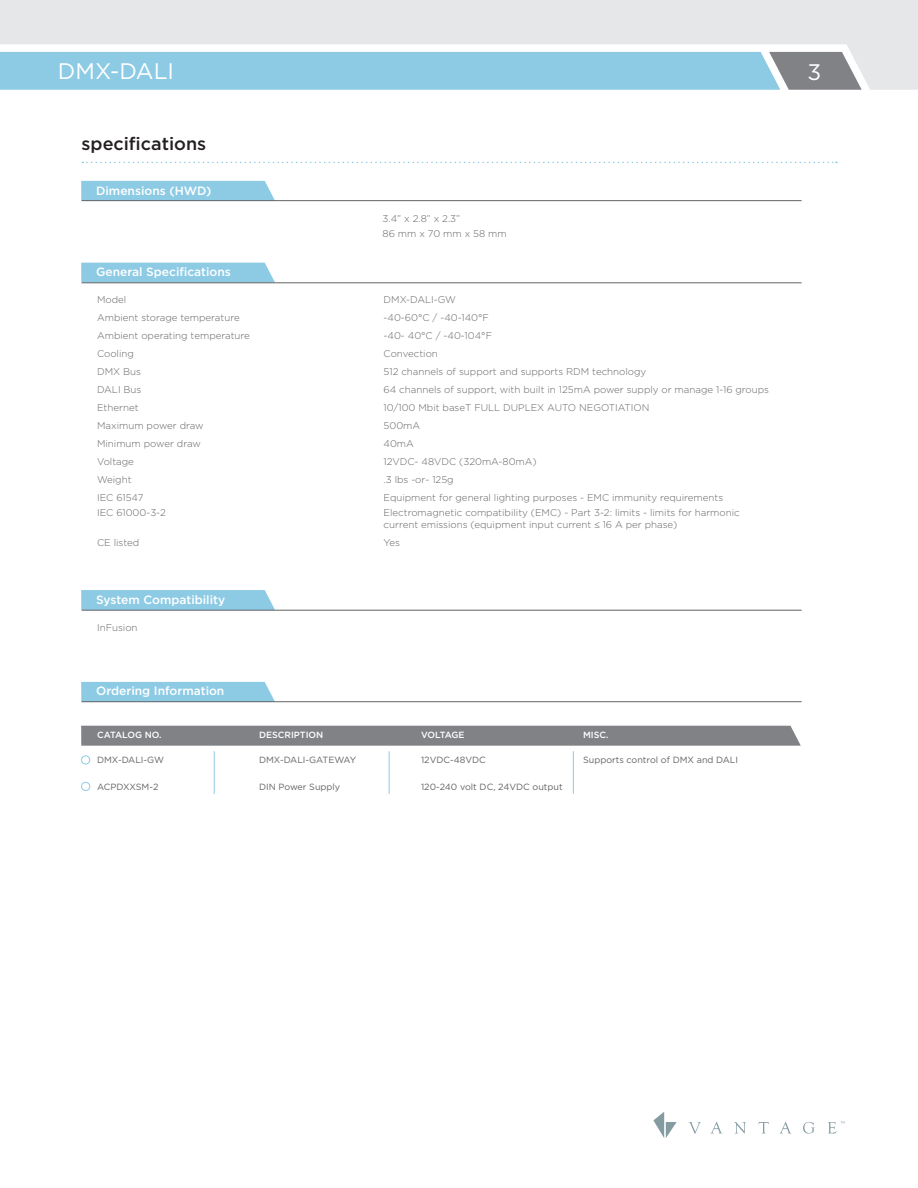
<style>
.page{position:relative;width:918px;height:1188px;background:#fff}
.page>*{position:absolute;margin:0;border:0;box-sizing:border-box;transform-origin:0 0}
.t1{font:22.5px "Gotham";color:#fff}
.t2{font:500 18px "Gotham";color:#231f20}
.t3{font:500 12px "Gotham";color:#fff}
.Specification__singl{font:300 9.75px "Gotham";color:#636366}
.t4{font:9px "Gotham";color:#636366}
.t5{font:500 9px "Gotham";color:#fff}
.t6{font:500 9px "Gotham";letter-spacing:-.045em;color:#fff}
</style>
<div class="page">
<svg style="left:689px;top:1122px;width:12px;height:12px"></svg>
<svg style="left:711px;top:1122px;width:12px;height:12px"></svg>
<svg style="left:734px;top:1122px;width:12px;height:12px"></svg>
<svg style="left:758px;top:1122px;width:11px;height:12px"></svg>
<svg style="left:780px;top:1122px;width:12px;height:12px"></svg>
<svg style="left:803px;top:1122px;width:12px;height:12px"></svg>
<svg style="left:653px;top:1112px;width:24px;height:26px"></svg>
<svg style="left:828px;top:1121px;width:17px;height:13px"></svg>
<div style="left:81px;top:181px;width:194px;height:20px;background:#8dcbe5"></div>
<svg style="left:0;top:0;width:918px;height:90px;background:#e9eaeb"></svg>
<svg style="left:0;top:52px;width:862px;height:38px;background:#8ec6dd"></svg>
<svg style="left:82px;top:162px;width:755px;height:1px"></svg>
<hr style="left:82px;top:200px;width:720px;height:1px;background:#636366">
<svg style="left:81px;top:263px;width:194px;height:20px;background:#8fc9e1"></svg>
<hr style="left:82px;top:283px;width:720px;height:1px;background:#636366">
<svg style="left:81px;top:590px;width:194px;height:20px;background:#8fcae3"></svg>
<div style="left:81px;top:682px;width:194px;height:20px;background:#8dcbe5"></div>
<hr style="left:82px;top:610px;width:720px;height:1px;background:#636366">
<hr style="left:82px;top:701px;width:720px;height:1px;background:#636366">
<div style="left:81px;top:755px;width:9px;height:9px;border:1px solid #8dcbe5;border-radius:50%"></div>
<div style="left:81px;top:782px;width:9px;height:9px;border:1px solid #8dcbe5;border-radius:50%"></div>
<hr style="left:214px;top:751px;width:1px;height:43px;background:#8dcbe5">
<hr style="left:389px;top:751px;width:1px;height:43px;background:#8dcbe5">
<hr style="left:573px;top:751px;width:1px;height:43px;background:#8dcbe5">
<div style="left:81px;top:726px;width:720px;height:20px;background:#808285"></div>
<p class="t1" style="left:58px;top:57px;width:118px">DMX-DALI</p>
<p class="t1" style="left:808px;top:58px;width:15px">3</p>
<p class="t2" style="left:82px;top:132px;width:126px">specifications</p>
<p class="t3" style="left:96px;top:183px;width:117px">Dimensions (HWD)</p>
<p class="t3" style="left:96px;top:264px;width:136px">General Specifications</p>
<p class="Specification__singl" style="left:383px;top:212px;width:79px">3.4” x 2.8” x 2.3”</p>
<p class="Specification__singl" style="left:383px;top:227px;width:126px">86 mm x 70 mm x 58 mm</p>
<p class="Specification__singl" style="left:97px;top:294px;width:31px">Model</p>
<p class="Specification__singl" style="left:384px;top:294px;width:74px">DMX-DALI-GW</p>
<p class="Specification__singl" style="left:97px;top:312px;width:144px">Ambient storage temperature</p>
<p class="Specification__singl" style="left:384px;top:312px;width:107px">-40-60°C / -40-140°F</p>
<p class="Specification__singl" style="left:97px;top:330px;width:154px">Ambient operating temperature</p>
<p class="Specification__singl" style="left:384px;top:330px;width:110px">-40- 40°C / -40-104°F</p>
<p class="Specification__singl" style="left:97px;top:348px;width:38px">Cooling</p>
<p class="Specification__singl" style="left:384px;top:348px;width:56px">Convection</p>
<p class="Specification__singl" style="left:97px;top:366px;width:45px">DMX Bus</p>
<p class="Specification__singl" style="left:384px;top:366px;width:264px">512 channels of support and supports RDM technology</p>
<p class="Specification__singl" style="left:97px;top:384px;width:46px">DALI Bus</p>
<p class="Specification__singl" style="left:384px;top:384px;width:387px">64 channels of support, with built in 125mA power supply or manage 1-16 groups</p>
<p class="Specification__singl" style="left:97px;top:402px;width:43px">Ethernet</p>
<p class="Specification__singl" style="left:384px;top:402px;width:267px">10/100 Mbit baseT FULL DUPLEX AUTO NEGOTIATION</p>
<p class="Specification__singl" style="left:97px;top:420px;width:108px">Maximum power draw</p>
<p class="Specification__singl" style="left:384px;top:420px;width:38px">500mA</p>
<p class="Specification__singl" style="left:97px;top:438px;width:105px">Minimum power draw</p>
<p class="Specification__singl" style="left:384px;top:438px;width:32px">40mA</p>
<p class="Specification__singl" style="left:97px;top:456px;width:38px">Voltage</p>
<p class="Specification__singl" style="left:384px;top:456px;width:155px">12VDC- 48VDC (320mA-80mA)</p>
<p class="Specification__singl" style="left:97px;top:474px;width:36px">Weight</p>
<p class="Specification__singl" style="left:384px;top:474px;width:72px">.3 lbs -or- 125g</p>
<p class="Specification__singl" style="left:97px;top:492px;width:48px">IEC 61547</p>
<p class="Specification__singl" style="left:384px;top:492px;width:341px">Equipment for general lighting purposes - EMC immunity requirements</p>
<p class="Specification__singl" style="left:97px;top:507px;width:70px">IEC 61000-3-2</p>
<p class="Specification__singl" style="left:384px;top:507px;width:358px">Electromagnetic compatibility (EMC) - Part 3-2: limits - limits for harmonic</p>
<p class="Specification__singl" style="left:384px;top:518px;width:295px">current emissions (equipment input current ≤ 16 A per phase)</p>
<p class="Specification__singl" style="left:97px;top:536px;width:44px">CE listed</p>
<p class="Specification__singl" style="left:384px;top:536px;width:18px">Yes</p>
<p class="t3" style="left:96px;top:591px;width:131px">System Compatibility</p>
<p class="Specification__singl" style="left:97px;top:621px;width:42px">InFusion</p>
<p class="t3" style="left:96px;top:683px;width:130px">Ordering Information</p>
<p class="t5" style="left:97px;top:729px;width:66px">CATALOG NO.</p>
<p class="t5" style="left:259px;top:729px;width:66px">DESCRIPTION</p>
<p class="t6" style="left:421px;top:729px;width:45px">VOLTAGE</p>
<p class="t5" style="left:583px;top:729px;width:27px">MISC.</p>
<p class="t4" style="left:97px;top:754px;width:69px">DMX-DALI-GW</p>
<p class="t4" style="left:259px;top:754px;width:99px">DMX-DALI-GATEWAY</p>
<p class="t4" style="left:421px;top:754px;width:66px">12VDC-48VDC</p>
<p class="t4" style="left:583px;top:754px;width:157px">Supports control of DMX and DALI</p>
<p class="t4" style="left:97px;top:781px;width:63px">ACPDXXSM-2</p>
<p class="t4" style="left:259px;top:781px;width:83px">DIN Power Supply</p>
<p class="t4" style="left:421px;top:781px;width:143px">120-240 volt DC, 24VDC output</p>
</div>
